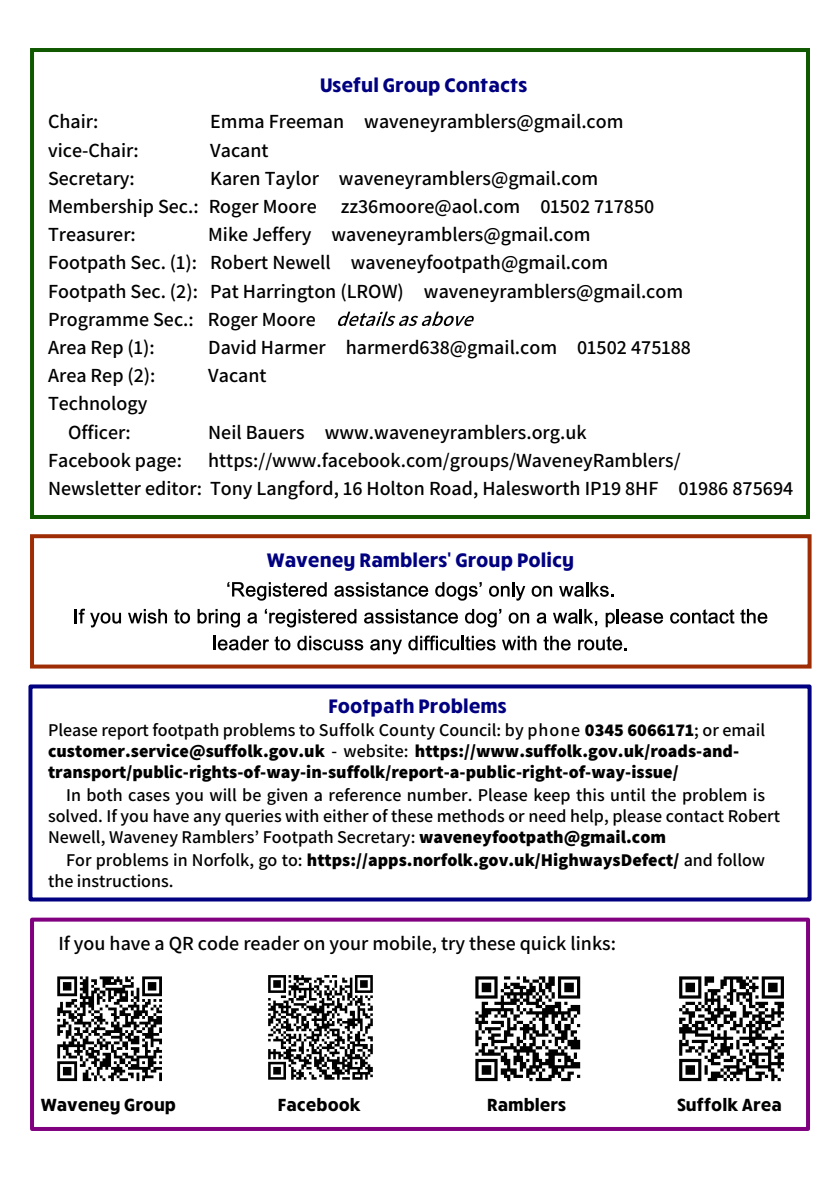
<style>
.page{position:relative;width:840px;height:1191px;background:#fff}
.page>*{position:absolute;margin:0;border:0;box-sizing:border-box;transform-origin:0 0}
.t1{font:600 20px/28.2px "Assistant";color:#000}
.t2{font:700 20px "Ruck Sack";color:#000080}
.t3{font:600 18px/21px "Assistant";color:#000}
.t4{font:800 18px/21px "Assistant";color:#000}
.t5{font:700 18px "Ruck Sack";color:#000}
.s1{font-weight:600}
.s2{font-weight:800}
</style>
<div class="page">
<div style="left:30px;top:917px;width:779px;height:214px;border:4px solid #800080"></div>
<div style="left:28px;top:684px;width:783px;height:217px;border:4px solid #000080"></div>
<svg style="left:475px;top:976px;width:105px;height:105px"></svg>
<svg style="left:227px;top:582px;width:99px;height:18px"></svg>
<svg style="left:334px;top:582px;width:94px;height:15px"></svg>
<svg style="left:435px;top:582px;width:46px;height:18px"></svg>
<svg style="left:489px;top:582px;width:36px;height:18px"></svg>
<svg style="left:531px;top:586px;width:21px;height:11px"></svg>
<svg style="left:559px;top:586px;width:24px;height:11px"></svg>
<hr style="left:585px;top:582px;width:3px;height:14px;background:#000">
<svg style="left:590px;top:582px;width:23px;height:15px"></svg>
<svg style="left:75px;top:608px;width:46px;height:19px"></svg>
<svg style="left:128px;top:609px;width:39px;height:14px"></svg>
<svg style="left:174px;top:609px;width:16px;height:14px"></svg>
<svg style="left:197px;top:609px;width:43px;height:18px"></svg>
<svg style="left:247px;top:612px;width:10px;height:11px"></svg>
<svg style="left:264px;top:608px;width:92px;height:19px"></svg>
<svg style="left:364px;top:609px;width:93px;height:14px"></svg>
<svg style="left:465px;top:609px;width:36px;height:18px"></svg>
<svg style="left:508px;top:612px;width:21px;height:11px"></svg>
<svg style="left:536px;top:612px;width:10px;height:11px"></svg>
<svg style="left:553px;top:609px;width:44px;height:17px"></svg>
<svg style="left:605px;top:609px;width:57px;height:18px"></svg>
<svg style="left:670px;top:609px;width:64px;height:14px"></svg>
<svg style="left:740px;top:609px;width:27px;height:14px"></svg>
<svg style="left:214px;top:636px;width:76px;height:14px"></svg>
<svg style="left:297px;top:636px;width:66px;height:14px"></svg>
<svg style="left:370px;top:639px;width:32px;height:15px"></svg>
<svg style="left:408px;top:635px;width:87px;height:15px"></svg>
<svg style="left:502px;top:636px;width:34px;height:14px"></svg>
<svg style="left:543px;top:636px;width:27px;height:14px"></svg>
<svg style="left:578px;top:636px;width:48px;height:14px"></svg>
<div style="left:30px;top:534px;width:781px;height:134px;border:4px solid #9e2d05"></div>
<svg style="left:679px;top:976px;width:104px;height:105px"></svg>
<div style="left:30px;top:48px;width:779px;height:471px;border:4px solid #105900"></div>
<svg style="left:338px;top:312px;width:135px;height:14px"></svg>
<svg style="left:57px;top:976px;width:105px;height:105px"></svg>
<svg style="left:268px;top:975px;width:104px;height:104px"></svg>
<p class="t2" style="left:320px;top:78px;width:208px">Useful Group Contacts</p>
<p class="t1" style="left:48px;top:107px;width:52px">Chair:</p>
<p class="t1" style="left:210px;top:107px;width:414px">Emma Freeman waveneyramblers@gmail.com</p>
<p class="t1" style="left:48px;top:135px;width:92px">vice-Chair:</p>
<p class="t1" style="left:210px;top:135px;width:60px">Vacant</p>
<p class="t1" style="left:48px;top:163px;width:88px">Secretary:</p>
<p class="t1" style="left:48px;top:163px;width:607px;text-indent:162px">Karen Taylor waveneyramblers@gmail.com<br>Membership Sec.: Roger Moore zz36moore@aol.com 01502 717850<br>Treasurer:</p>
<p class="t1" style="left:48px;top:220px;width:636px;text-indent:160px">Mike Jeffery waveneyramblers@gmail.com<br>Footpath Sec. (1): Robert Newell waveneyfootpath@gmail.com Footpath Sec. (2): Pat Harrington (LROW) waveneyramblers@gmail.com Programme Sec.: Roger Moore<br>Area Rep (1):</p>
<p class="t1" style="left:208px;top:332px;width:484px">David Harmer harmerd638@gmail.com 01502 475188</p>
<p class="t1" style="left:48px;top:361px;width:109px">Area Rep (2):</p>
<p class="t1" style="left:208px;top:361px;width:60px">Vacant</p>
<p class="t1" style="left:48px;top:389px;width:101px;text-align:center">Technology<br>Officer:</p>
<p class="t1" style="left:208px;top:417px;width:380px">Neil Bauers www.waveneyramblers.org.uk</p>
<p class="t1" style="left:48px;top:445px;width:746px;text-indent:160px">https://www.facebook.com/groups/WaveneyRamblers/<br>Newsletter editor: Tony Langford, 16 Holton Road, Halesworth IP19 8HF 01986 875694</p>
<p class="t1" style="left:48px;top:445px;width:135px">Facebook page:</p>
<p class="t2" style="left:266px;top:553px;width:309px">Waveney Ramblers' Group Policy</p>
<p class="t2" style="left:328px;top:699px;width:179px">Footpath Problems</p>
<p class="t4" style="left:48px;top:719px;width:718px"><span class="s1">Please report footpath problems to Suffolk County Council: by phone</span> 0345 6066171<span class="s1">; or email </span>customer.service@suffolk.gov.uk <span class="s1">- website:</span> https://www.suffolk.gov.uk/roads-and&shy;transport/public-rights-of-way-in-suffolk/report-a-public-right-of-way-issue/</p>
<p class="t3" style="left:48px;top:784px;width:733px;text-indent:18px">In both cases you will be given a reference number. Please keep this until the problem is solved. If you have any queries with either of these methods or need help, please contact Robert<br>Newell, Waveney Ramblers’ Footpath Secretary: <span class="s2">waveneyfootpath@gmail.com</span></p>
<p class="t3" style="left:48px;top:849px;width:718px;text-indent:18px">For problems in Norfolk, go to: <span class="s2">https://apps.norfolk.gov.uk/HighwaysDefect/</span> and follow the instructions.</p>
<p class="t1" style="left:58px;top:928px;width:559px">If you have a QR code reader on your mobile, try these quick links:</p>
<p class="t5" style="left:41px;top:1098px;width:137px">Waveney Group</p>
<p class="t5" style="left:278px;top:1098px;width:84px">Facebook</p>
<p class="t5" style="left:487px;top:1098px;width:80px">Ramblers</p>
<p class="t5" style="left:676px;top:1098px;width:106px">Suffolk Area</p>
</div>
